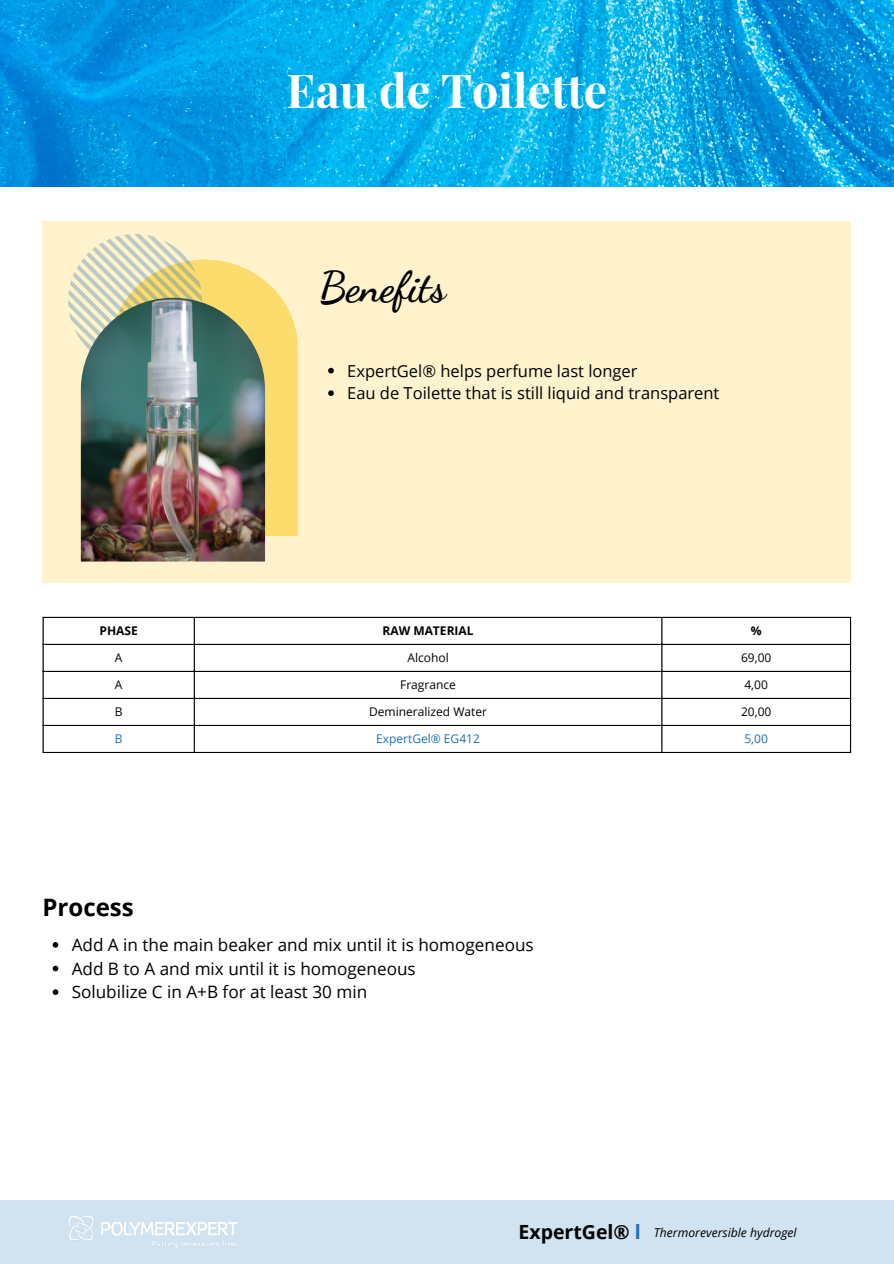
<style>
.page{position:relative;width:894px;height:1264px;background:#fff}
.page>*{position:absolute;margin:0;border:0;box-sizing:border-box;transform-origin:0 0}
.t1{font:700 46.5px "Playfair Display";color:#fff}
.t2{font:700 42px "Dancing Script";color:#000}
.t3{font:700 24px "Open Sans";color:#000}
.t4{font:700 19.5px "Open Sans";color:#000}
.t5{font:17.1px "Open Sans";color:#000}
.t6{font:16.5px "Open Sans";color:#000}
.t7{font:italic 12.15px "Open Sans";color:#000}
.t8{font:12px "Open Sans";color:#000}
.t9{font:12px "Open Sans";color:#1d6eb6}
.t10{font:700 12px "Open Sans";color:#000}
.s1{color:#1d6eb6}
</style>
<div class="page">
<div style="left:0;top:1200px;width:893px;height:63px;background:#d1e2f0"></div>
<img style="left:0;top:0;width:893px;height:186px">
<div style="left:43px;top:221px;width:807px;height:362px;background:#fef3cd"></div>
<svg style="left:328px;top:368px;width:6px;height:5px"></svg>
<svg style="left:328px;top:390px;width:6px;height:6px"></svg>
<svg style="left:202px;top:259px;width:96px;height:277px;fill:#fddc6e"></svg>
<svg style="left:68px;top:234px;width:134px;height:106px"></svg>
<img style="left:81px;top:298px;width:184px;height:263px">
<img style="left:70px;top:1216px;width:167px;height:31px">
<hr style="left:43px;top:618px;width:1px;height:134px;background:#000">
<hr style="left:194px;top:618px;width:1px;height:134px;background:#000">
<hr style="left:661px;top:618px;width:1px;height:134px;background:#000">
<hr style="left:849px;top:618px;width:1px;height:134px;background:#000">
<hr style="left:43px;top:617px;width:807px;height:1px;background:#000">
<hr style="left:43px;top:644px;width:807px;height:1px;background:#000">
<hr style="left:43px;top:671px;width:807px;height:1px;background:#000">
<hr style="left:43px;top:698px;width:807px;height:1px;background:#000">
<hr style="left:43px;top:725px;width:807px;height:1px;background:#000">
<hr style="left:43px;top:752px;width:807px;height:1px;background:#000">
<svg style="left:53px;top:942px;width:5px;height:5px"></svg>
<svg style="left:53px;top:965px;width:5px;height:6px"></svg>
<svg style="left:53px;top:989px;width:5px;height:5px"></svg>
<p class="t1" style="left:286px;top:58px;width:322px">Eau de Toilette</p>
<p class="t2" style="left:319px;top:262px;width:128px">Benefits</p>
<p class="t6" style="left:347px;top:359px;width:292px">ExpertGel® helps perfume last longer</p>
<p class="t6" style="left:347px;top:382px;width:373px">Eau de Toilette that is still liquid and transparent</p>
<p class="t10" style="left:99px;top:622px;width:40px">PHASE</p>
<p class="t10" style="left:382px;top:622px;width:93px">RAW MATERIAL</p>
<p class="t10" style="left:750px;top:622px;width:12px">%</p>
<p class="t8" style="left:115px;top:649px;width:9px">A</p>
<p class="t8" style="left:407px;top:649px;width:43px">Alcohol</p>
<p class="t8" style="left:740px;top:649px;width:32px">69,00</p>
<p class="t8" style="left:115px;top:676px;width:9px">A</p>
<p class="t8" style="left:400px;top:676px;width:57px">Fragrance</p>
<p class="t8" style="left:744px;top:676px;width:25px">4,00</p>
<p class="t8" style="left:115px;top:703px;width:9px">B</p>
<p class="t8" style="left:369px;top:703px;width:119px">Demineralized Water</p>
<p class="t8" style="left:740px;top:703px;width:32px">20,00</p>
<p class="t9" style="left:115px;top:730px;width:9px">B</p>
<p class="t9" style="left:376px;top:730px;width:105px">ExpertGel® EG412</p>
<p class="t9" style="left:744px;top:730px;width:25px">5,00</p>
<p class="t3" style="left:43px;top:890px;width:93px">Process</p>
<p class="t5" style="left:72px;top:932px;width:463px">Add A in the main beaker and mix until it is homogeneous</p>
<p class="t5" style="left:72px;top:956px;width:345px">Add B to A and mix until it is homogeneous</p>
<p class="t5" style="left:72px;top:980px;width:297px">Solubilize C in A+B for at least 30 min</p>
<p class="t4" style="left:518px;top:1218px;width:124px">ExpertGel® <span class="s1">l</span></p>
<p class="t7" style="left:653px;top:1224px;width:144px">Thermoreversible hydrogel</p>
</div>
